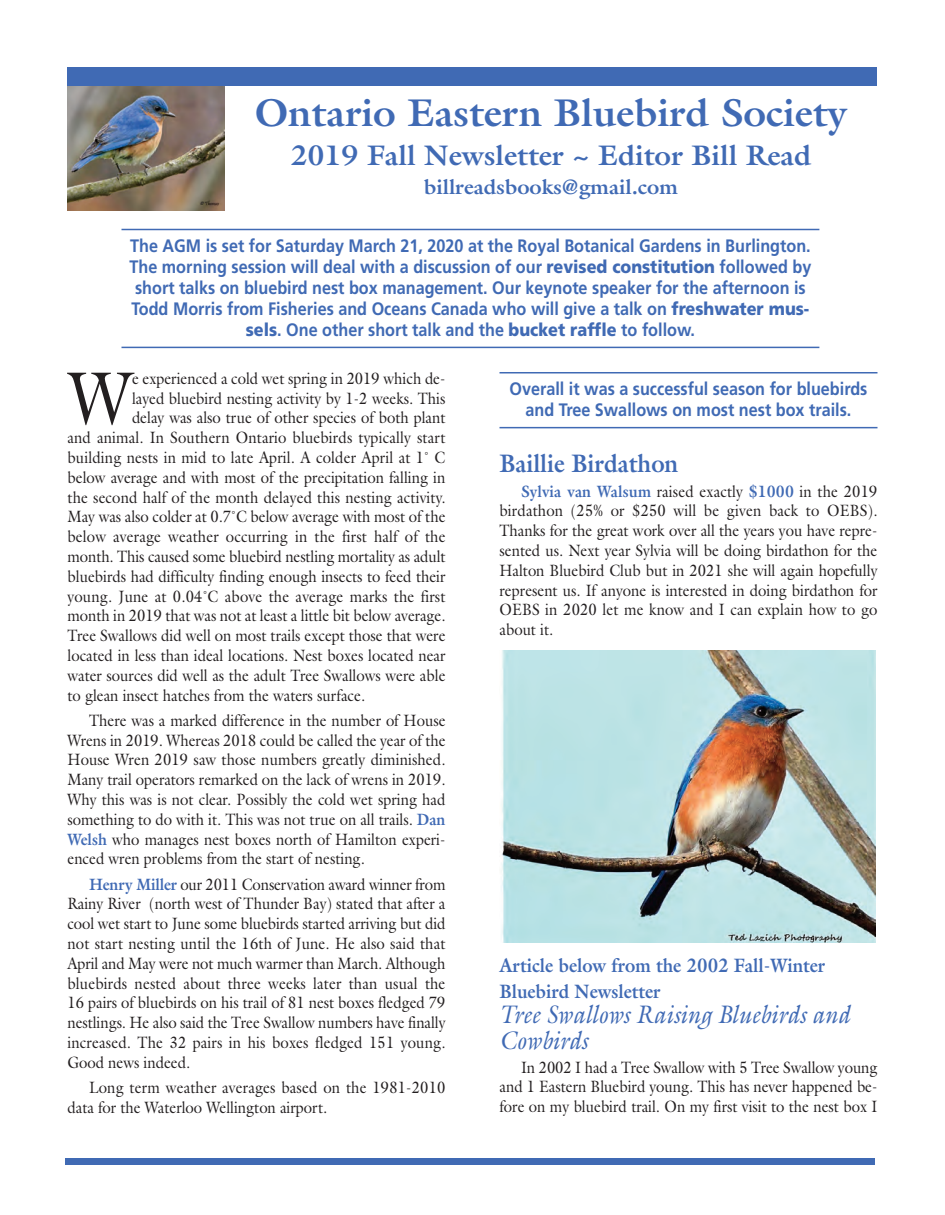
<style>
.page{position:relative;width:945px;height:1215px;background:#fff}
.page>*{position:absolute;margin:0;border:0;box-sizing:border-box;transform-origin:0 0}
.t1{font:74.7px "Galliard";color:#231f20;scale:.9 1}
.t2{font:700 39px "Galliard";color:#406ab4}
.t3{font:700 28.5px "Galliard";color:#406ab4}
.t4{font:italic 25.5px/25.5px "Galliard";color:#406ab4;scale:.9 1}
.t5{font:700 25.5px "Galliard";color:#406ab4;scale:.9 1}
.t6{font:700 21px "Galliard";color:#406ab4}
.t7{font:700 19.5px/25.5px "Galliard";color:#406ab4;scale:.9 1}
.t8{font:700 18px/21px "Frutiger";color:#406ab4;text-align:center;scale:.9 1}
.t9{font:16.5px/19.8px "Galliard";color:#231f20;text-align:justify;scale:.9 1}
.s1{font-weight:900}
.s2{font-weight:700;color:#406ab4}
</style>
<div class="page">
<hr style="left:500px;top:372px;width:378px;height:1px;background:#406ab4">
<hr style="left:500px;top:427px;width:378px;height:1px;background:#406ab4">
<div style="left:65px;top:1158px;width:810px;height:7px;background:#406ab4"></div>
<img style="left:68px;top:86px;width:156px;height:125px">
<div style="left:68px;top:68px;width:810px;height:18px;background:#406ab4"></div>
<hr style="left:122px;top:229px;width:697px;height:1px;background:#406ab4">
<hr style="left:122px;top:347px;width:697px;height:1px;background:#406ab4">
<img style="left:501px;top:650px;width:374px;height:293px">
<p class="t2" style="left:255px;top:97px;width:594px">Ontario Eastern Bluebird Society</p>
<p class="t3" style="left:290px;top:144px;width:522px">2019 Fall Newsletter ~ Editor Bill Read</p>
<p class="t6" style="left:424px;top:178px;width:256px">billreadsbooks@gmail.com</p>
<p class="t8" style="left:130px;top:236px;width:759px">The AGM is set for Saturday March 21, 2020 at the Royal Botanical Gardens in Burlington.<br>The morning session will deal with a discussion of our <span class="s1">revised constitution</span> followed by short talks on bluebird nest box management. Our keynote speaker for the afternoon is Todd Morris from Fisheries and Oceans Canada who will give a talk on <span class="s1">freshwater mus&shy;sels</span>. One other short talk and the <span class="s1">bucket raffle</span> to follow.</p>
<p class="t1" style="left:69px;top:370px;width:72px">W</p>
<p class="t9" style="left:132px;top:370px;width:350px">e experienced a cold wet spring in 2019 which de-</p>
<p class="t9" style="left:132px;top:390px;width:350px">layed bluebird nesting activity by 1-2 weeks. This</p>
<p class="t9" style="left:132px;top:410px;width:350px">delay was also true of other species of both plant</p>
<p class="t9" style="left:68px;top:429px;width:422px">and animal. In Southern Ontario bluebirds typically start</p>
<p class="t9" style="left:68px;top:449px;width:421px">building nests in mid to late April. A colder April at 1˚ C</p>
<p class="t9" style="left:68px;top:469px;width:421px">below average and with most of the precipitation falling in</p>
<p class="t9" style="left:68px;top:489px;width:421px">the second half of the month delayed this nesting activity.</p>
<p class="t9" style="left:68px;top:509px;width:421px">May was also colder at 0.7˚C below average with most of the</p>
<p class="t9" style="left:68px;top:528px;width:422px">below average weather occurring in the first half of the</p>
<p class="t9" style="left:68px;top:548px;width:421px">month. This caused some bluebird nestling mortality as adult</p>
<p class="t9" style="left:68px;top:568px;width:422px">bluebirds had difficulty finding enough insects to feed their</p>
<p class="t9" style="left:68px;top:588px;width:421px">young. June at 0.04˚C above the average marks the first</p>
<p class="t9" style="left:68px;top:608px;width:422px">month in 2019 that was not at least a little bit below average.</p>
<p class="t9" style="left:68px;top:627px;width:421px">Tree Swallows did well on most trails except those that were</p>
<p class="t9" style="left:68px;top:647px;width:421px">located in less than ideal locations. Nest boxes located near</p>
<p class="t9" style="left:68px;top:667px;width:421px">water sources did well as the adult Tree Swallows were able</p>
<p class="t9" style="left:68px;top:687px;width:332px">to glean insect hatches from the waters surface.</p>
<p class="t9" style="left:68px;top:712px;width:422px;text-indent:22px">There was a marked difference in the number of House Wrens in 2019. Whereas 2018 could be called the year of the House Wren 2019 saw those numbers greatly diminished.<br>Many trail operators remarked on the lack of wrens in 2019.<br>Why this was is not clear. Possibly the cold wet spring had something to do with it. This was not true on all trails. <span class="s2">Dan Welsh</span> who manages nest boxes north of Hamilton experi&shy;enced wren problems from the start of nesting.</p>
<p class="t9" style="left:68px;top:876px;width:422px;text-indent:22px"><span class="s2">Henry Miller</span> our 2011 Conservation award winner from Rainy River (north west of Thunder Bay) stated that after a cool wet start to June some bluebirds started arriving but did not start nesting until the 16th of June. He also said that April and May were not much warmer than March. Although bluebirds nested about three weeks later than usual the 16 pairs of bluebirds on his trail of 81 nest boxes fledged 79 nestlings. He also said the Tree Swallow numbers have finally increased. The 32 pairs in his boxes fledged 151 young.<br>Good news indeed.</p>
<p class="t9" style="left:68px;top:1079px;width:422px;text-indent:22px">Long term weather averages based on the 1981-2010 data for the Waterloo Wellington airport.</p>
<p class="t8" style="left:510px;top:380px;width:399px">Overall it was a successful season for bluebirds and Tree Swallows on most nest box trails.</p>
<p class="t5" style="left:500px;top:454px;width:200px">Baillie Birdathon</p>
<p class="t9" style="left:500px;top:483px;width:422px;text-indent:22px"><span class="s2">Sylvia van Walsum</span> raised exactly <span class="s2">$1000</span> in the 2019 birdathon (25% or $250 will be given back to OEBS).<br>Thanks for the great work over all the years you have repre&shy;sented us. Next year Sylvia will be doing birdathon for the Halton Bluebird Club but in 2021 she will again hopefully represent us. If anyone is interested in doing birdathon for OEBS in 2020 let me know and I can explain how to go about it.</p>
<p class="t7" style="left:500px;top:955px;width:364px">Article below from the 2002 Fall-Winter<br>Bluebird Newsletter</p>
<p class="t4" style="left:500px;top:1004px;width:391px">Tree Swallows Raising Bluebirds and<br>Cowbirds</p>
<p class="t9" style="left:500px;top:1059px;width:422px;text-indent:22px">In 2002 I had a Tree Swallow with 5 Tree Swallow young and 1 Eastern Bluebird young. This has never happened be&shy;fore on my bluebird trail. On my first visit to the nest box I</p>
</div>
